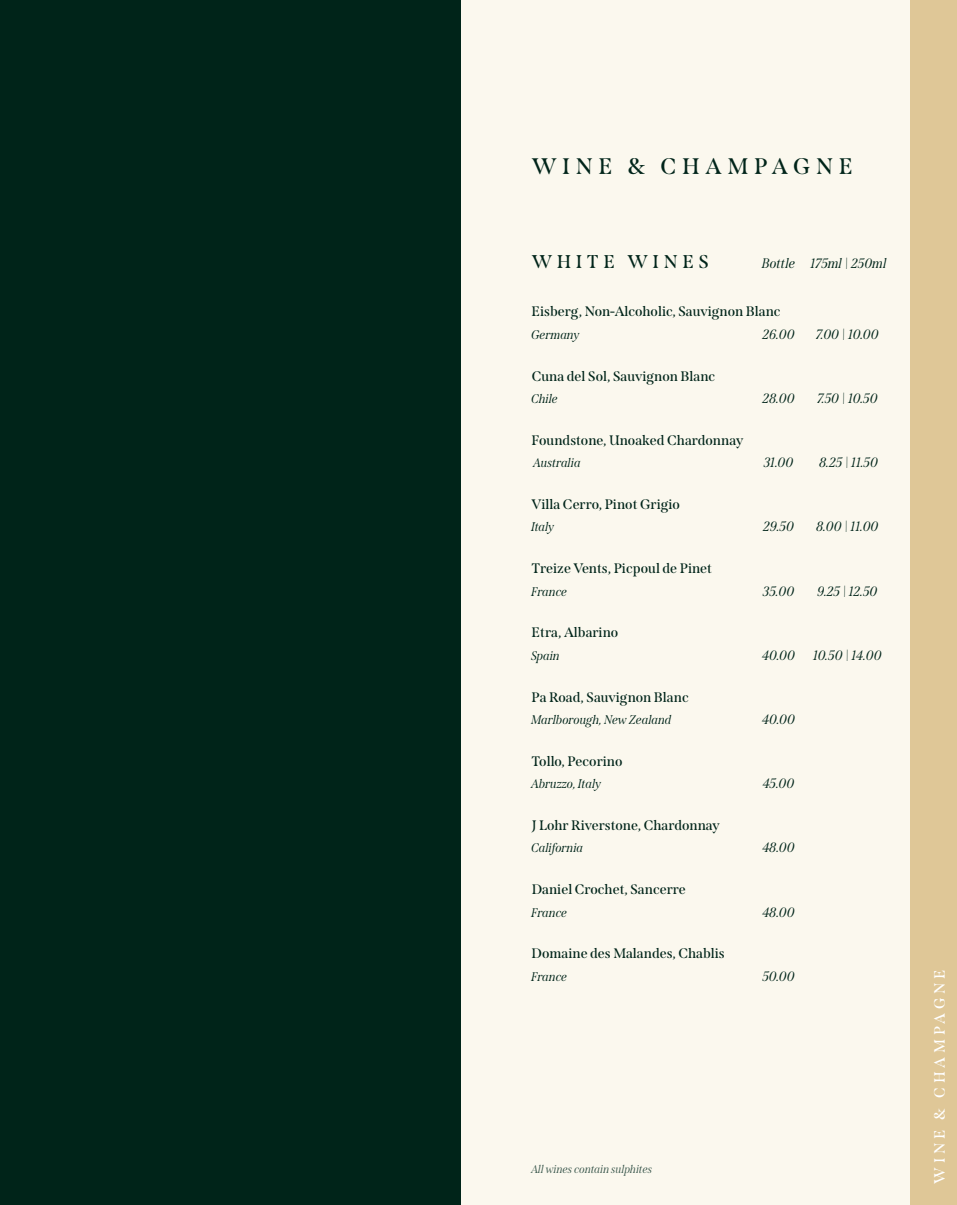
<style>
.page{position:relative;width:957px;height:1205px;background:#fff}
.page>*{position:absolute;margin:0;border:0;box-sizing:border-box;transform-origin:0 0}
.t1{font:600 22.5px "Span";letter-spacing:.25em;color:#002419}
.t2{font:600 18.5px "Span";letter-spacing:.25em;color:#002419}
.t3{font:600 15px "Span";letter-spacing:.25em;color:#fff}
.t4{font:600 13.75px "Span";color:#002419}
.t5{font:italic 13.75px "Span";letter-spacing:.005em;color:#002419}
.t6{font:italic 12.5px "Span";color:#002419}
.t7{font:italic 11.25px "Span";color:#3b584d}
</style>
<div class="page">
<div style="left:461px;top:0;width:496px;height:1205px;background:#fbf8ee"></div>
<div style="left:0;top:0;width:461px;height:1205px;background:#002419"></div>
<div style="left:911px;top:0;width:46px;height:1205px;background:#dfc797"></div>
<h1 class="t1" style="left:531px;top:153px;width:323px">WINE &amp; CHAMPAGNE</h1>
<h2 class="t2" style="left:531px;top:250px;width:178px">WHITE WINES</h2>
<p class="t5" style="left:762px;top:255px;width:126px">Bottle 175ml | 250ml</p>
<p class="t4" style="left:531px;top:303px;width:250px">Eisberg, Non-Alcoholic, Sauvignon Blanc</p>
<p class="t6" style="left:531px;top:327px;width:50px">Germany</p>
<p class="t5" style="left:763px;top:326px;width:34px">26.00</p>
<p class="t5" style="left:816px;top:326px;width:64px">7.00 | 10.00</p>
<p class="t4" style="left:531px;top:368px;width:185px">Cuna del Sol, Sauvignon Blanc</p>
<p class="t6" style="left:531px;top:391px;width:28px">Chile</p>
<p class="t5" style="left:763px;top:390px;width:34px">28.00</p>
<p class="t5" style="left:817px;top:390px;width:62px">7.50 | 10.50</p>
<p class="t4" style="left:531px;top:432px;width:213px">Foundstone, Unoaked Chardonnay</p>
<p class="t6" style="left:534px;top:455px;width:49px">Australia</p>
<p class="t5" style="left:764px;top:454px;width:31px">31.00</p>
<p class="t5" style="left:820px;top:454px;width:60px">8.25 | 11.50</p>
<p class="t4" style="left:531px;top:496px;width:150px">Villa Cerro, Pinot Grigio</p>
<p class="t6" style="left:531px;top:520px;width:25px">Italy</p>
<p class="t5" style="left:764px;top:519px;width:32px">29.50</p>
<p class="t5" style="left:817px;top:519px;width:64px">8.00 | 11.00</p>
<p class="t4" style="left:531px;top:560px;width:182px">Treize Vents, Picpoul de Pinet</p>
<p class="t6" style="left:531px;top:584px;width:38px">France</p>
<p class="t5" style="left:763px;top:583px;width:33px">35.00</p>
<p class="t5" style="left:818px;top:583px;width:62px">9.25 | 12.50</p>
<p class="t4" style="left:531px;top:624px;width:88px">Etra, Albarino</p>
<p class="t6" style="left:531px;top:648px;width:30px">Spain</p>
<p class="t5" style="left:763px;top:647px;width:34px">40.00</p>
<p class="t5" style="left:813px;top:647px;width:70px">10.50 | 14.00</p>
<p class="t4" style="left:531px;top:689px;width:159px">Pa Road, Sauvignon Blanc</p>
<p class="t6" style="left:531px;top:712px;width:142px">Marlborough, New Zealand</p>
<p class="t5" style="left:763px;top:711px;width:34px">40.00</p>
<p class="t4" style="left:531px;top:753px;width:92px">Tollo, Pecorino</p>
<p class="t6" style="left:531px;top:776px;width:72px">Abruzzo, Italy</p>
<p class="t5" style="left:763px;top:775px;width:33px">45.00</p>
<p class="t4" style="left:531px;top:817px;width:190px">J Lohr Riverstone, Chardonnay</p>
<p class="t6" style="left:531px;top:841px;width:54px">California</p>
<p class="t5" style="left:763px;top:839px;width:34px">48.00</p>
<p class="t4" style="left:532px;top:881px;width:156px">Daniel Crochet, Sancerre</p>
<p class="t6" style="left:531px;top:905px;width:38px">France</p>
<p class="t5" style="left:763px;top:904px;width:34px">48.00</p>
<p class="t4" style="left:531px;top:945px;width:194px">Domaine des Malandes, Chablis</p>
<p class="t6" style="left:531px;top:969px;width:38px">France</p>
<p class="t5" style="left:763px;top:968px;width:34px">50.00</p>
<p class="t3" style="left:930px;top:1183px;width:216px;rotate:-90deg">WINE &amp; CHAMPAGNE</p>
<p class="t7" style="left:531px;top:1162px;width:122px">All wines contain sulphites</p>
</div>
